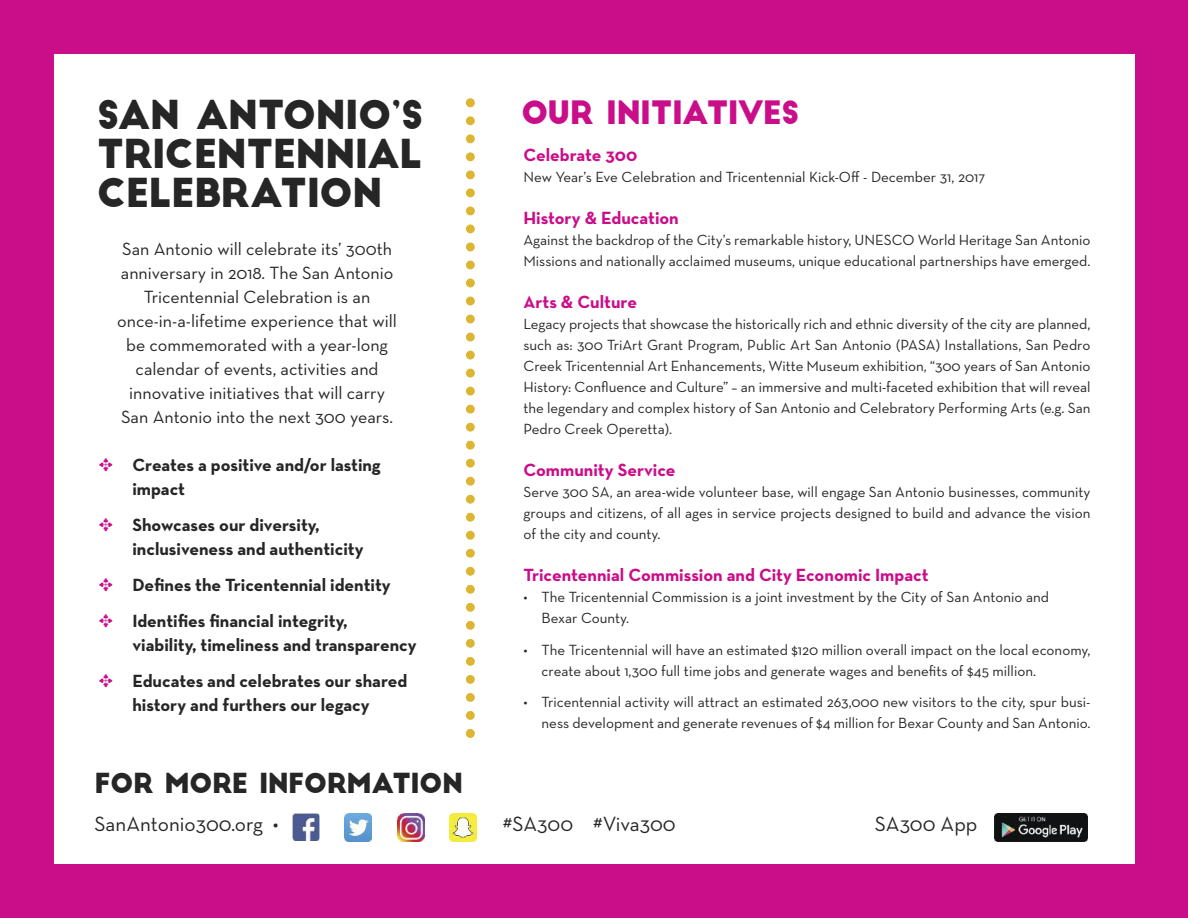
<style>
.page{position:relative;width:1188px;height:918px;background:#ca0d89}
.page>*{position:absolute;margin:0;border:0;box-sizing:border-box;transform-origin:0 0}
.t1{font:39px/39px "Big John";letter-spacing:-.025em;color:#272627;text-align:justify}
.t2{font:31.5px "Big John";letter-spacing:-.025em;color:#ca0d89}
.t3{font:27px "Big John";letter-spacing:-.025em;color:#272627}
.t4{font:21px "Neutra Text";color:#272627}
.t5{font:18px/24px "Neutra Text";color:#272627;text-align:center}
.t6{font:700 18px/24px "Neutra Text";color:#272627}
.t7{font:700 18px "Neutra Text";color:#ca0d89}
.t8{font:15px/21px "Neutra Text";color:#272627}
.s1{color:#ca0d89}
</style>
<div class="page">
<div style="left:54px;top:54px;width:1080px;height:810px;background:#fff"></div>
<svg style="left:466px;top:98px;width:9px;height:640px"></svg>
<img style="left:292px;top:814px;width:28px;height:27px">
<img style="left:345px;top:814px;width:27px;height:27px">
<img style="left:397px;top:814px;width:27px;height:27px">
<img style="left:450px;top:814px;width:27px;height:27px">
<img style="left:994px;top:814px;width:94px;height:28px">
<h1 class="t1" style="left:97px;top:97px;width:329px">SAN ANTONIO’S TRICENTENNIAL CELEBRATION</h1>
<p class="t5" style="left:117px;top:237px;width:281px">San Antonio will celebrate its’ 300th anniversary in 2018. The San Antonio Tricentennial Celebration is an once-in-a-lifetime experience that will be commemorated with a year-long calendar of events, activities and innovative initiatives that will carry San Antonio into the next 300 years.</p>
<p class="t6" style="left:132px;top:453px;width:250px;text-indent:-34px"><span class="s1">✥</span> Creates a positive and/or lasting impact</p>
<p class="t6" style="left:132px;top:513px;width:233px;text-indent:-34px"><span class="s1">✥</span> Showcases our diversity, inclusiveness and authenticity</p>
<p class="t6" style="left:99px;top:567px;width:294px;line-height:36px"><span class="s1">✥</span> Defines the Tricentennial identity <span class="s1">✥</span> Identifies financial integrity,</p>
<p class="t6" style="left:99px;top:627px;width:319px;line-height:36px;text-indent:34px">viability, timeliness and transparency <span class="s1">✥</span> Educates and celebrates our shared</p>
<p class="t6" style="left:132px;top:693px;width:239px">history and furthers our legacy</p>
<h2 class="t2" style="left:521px;top:98px;width:280px">OUR INITIATIVES</h2>
<p class="t7" style="left:523px;top:144px;width:115px">Celebrate 300</p>
<p class="t8" style="left:523px;top:166px;width:463px">New Year’s Eve Celebration and Tricentennial Kick-Off - December 31, 2017</p>
<p class="t7" style="left:523px;top:207px;width:157px">History &amp; Education</p>
<p class="t8" style="left:523px;top:229px;width:569px">Against the backdrop of the City’s remarkable history, UNESCO World Heritage San Antonio<br>Missions and nationally acclaimed museums, unique educational partnerships have emerged.</p>
<p class="t7" style="left:523px;top:291px;width:115px">Arts &amp; Culture</p>
<p class="t8" style="left:523px;top:313px;width:569px;text-align:justify">Legacy projects that showcase the historically rich and ethnic diversity of the city are planned, such as: 300 TriArt Grant Program, Public Art San Antonio (PASA) Installations, San Pedro Creek Tricentennial Art Enhancements, Witte Museum exhibition, “300 years of San Antonio History: Confluence and Culture” – an immersive and multi-faceted exhibition that will reveal the legendary and complex history of San Antonio and Celebratory Performing Arts (e.g. San Pedro Creek Operetta).</p>
<p class="t7" style="left:523px;top:459px;width:154px">Community Service</p>
<p class="t8" style="left:523px;top:481px;width:569px;text-align:justify">Serve 300 SA, an area-wide volunteer base, will engage San Antonio businesses, community groups and citizens, of all ages in service projects designed to build and advance the vision of the city and county.</p>
<p class="t7" style="left:523px;top:564px;width:407px">Tricentennial Commission and City Economic Impact</p>
<p class="t8" style="left:542px;top:586px;width:509px;text-indent:-18px">• The Tricentennial Commission is a joint investment by the City of San Antonio and<br>Bexar County.</p>
<p class="t8" style="left:542px;top:639px;width:550px;text-indent:-18px">• The Tricentennial will have an estimated $120 million overall impact on the local economy, create about 1,300 full time jobs and generate wages and benefits of $45 million.</p>
<p class="t8" style="left:523px;top:691px;width:569px;text-align:right">• Tricentennial activity will attract an estimated 263,000 new visitors to the city, spur busi&shy;ness development and generate revenues of $4 million for Bexar County and San Antonio.</p>
<h3 class="t3" style="left:94px;top:771px;width:370px">FOR MORE INFORMATION</h3>
<h3 class="t4" style="left:94px;top:811px;width:186px">SanAntonio300.org •</h3>
<h3 class="t4" style="left:503px;top:811px;width:175px">#SA300 #Viva300</h3>
<h3 class="t4" style="left:875px;top:811px;width:104px">SA300 App</h3>
</div>
